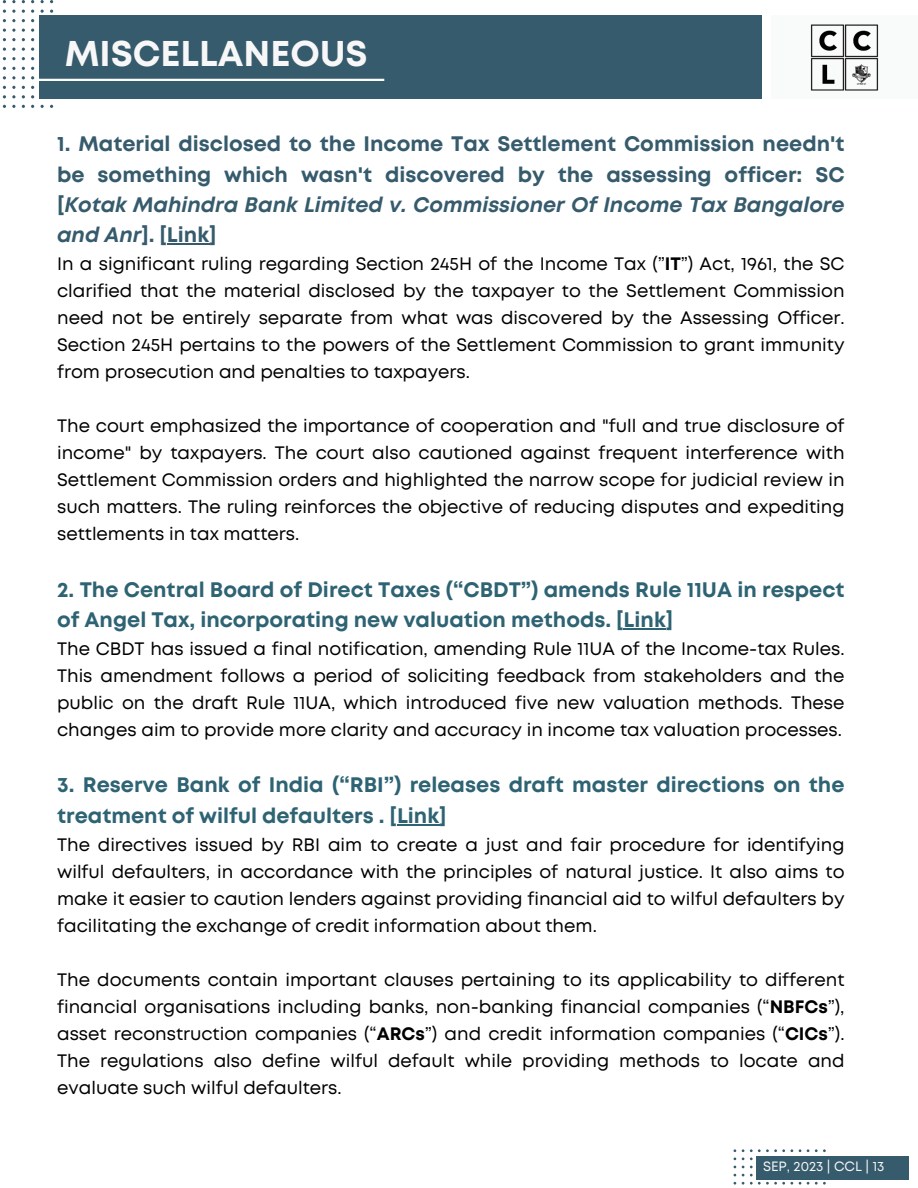
<style>
.page{position:relative;width:918px;height:1188px;background:#fff}
.page>*{position:absolute;margin:0;border:0;box-sizing:border-box;transform-origin:0 0}
.t1{font:700 35.7px "Mont";color:#f7f7f7}
.t2{font:700 21px/30.3px "Mont";color:#2e6374}
.t3{font:700 21px/30.3px "Mont";color:#365b6d;text-align:justify}
.t4{font:18px/27px "Mont";color:#000;text-align:justify}
.t5{font:13.5px "Mont";color:#f7f7f7}
.s1{font-style:italic}
.s2{font-weight:700}
</style>
<div class="page">
<svg style="left:2px;top:0;width:51px;height:108px"></svg>
<div style="left:39px;top:15px;width:722px;height:84px;background:#365b6d"></div>
<hr style="left:39px;top:79px;width:345px;height:2px;background:#fff">
<svg style="left:734px;top:1149px;width:92px;height:36px"></svg>
<div style="left:756px;top:1157px;width:153px;height:23px;background:#365b6d"></div>
<hr style="left:167px;top:243px;width:42px;height:2px;background:#365b6d">
<hr style="left:624px;top:628px;width:42px;height:1px;background:#2e6374">
<hr style="left:397px;top:824px;width:42px;height:1px;background:#2e6374">
<div style="left:771px;top:15px;width:146px;height:84px;background:#f9fafa"></div>
<img style="left:810px;top:24px;width:69px;height:67px">
<p class="t1" style="left:65px;top:40px;width:305px">MISCELLANEOUS</p>
<p class="t3" style="left:57px;top:130px;width:789px">1. Material disclosed to the Income Tax Settlement Commission needn't be something which wasn't discovered by the assessing officer: SC [<span class="s1">Kotak Mahindra Bank Limited v. Commissioner Of Income Tax Bangalore and Anr</span>]. [Link]</p>
<p class="t4" style="left:57px;top:252px;width:789px">In a significant ruling regarding Section 245H of the Income Tax (”<span class="s2">IT</span>”) Act, 1961, the SC clarified that the material disclosed by the taxpayer to the Settlement Commission need not be entirely separate from what was discovered by the Assessing Officer.<br>Section 245H pertains to the powers of the Settlement Commission to grant immunity from prosecution and penalties to taxpayers.</p>
<p class="t4" style="left:57px;top:414px;width:789px">The court emphasized the importance of cooperation and "full and true disclosure of income" by taxpayers. The court also cautioned against frequent interference with Settlement Commission orders and highlighted the narrow scope for judicial review in such matters. The ruling reinforces the objective of reducing disputes and expediting settlements in tax matters.</p>
<p class="t2" style="left:57px;top:576px;width:789px">2. The Central Board of Direct Taxes (“CBDT”) amends Rule 11UA in respect of Angel Tax, incorporating new valuation methods. [Link]</p>
<p class="t4" style="left:57px;top:637px;width:789px">The CBDT has issued a final notification, amending Rule 11UA of the Income-tax Rules.<br>This amendment follows a period of soliciting feedback from stakeholders and the public on the draft Rule 11UA, which introduced five new valuation methods. These changes aim to provide more clarity and accuracy in income tax valuation processes.</p>
<p class="t2" style="left:57px;top:772px;width:789px">3. Reserve Bank of India (“RBI”) releases draft master directions on the treatment of wilful defaulters . [Link]</p>
<p class="t4" style="left:57px;top:833px;width:789px">The directives issued by RBI aim to create a just and fair procedure for identifying wilful defaulters, in accordance with the principles of natural justice. It also aims to make it easier to caution lenders against providing financial aid to wilful defaulters by facilitating the exchange of credit information about them.</p>
<p class="t4" style="left:57px;top:968px;width:789px">The documents contain important clauses pertaining to its applicability to different financial organisations including banks, non-banking financial companies (“<span class="s2">NBFCs</span>”), asset reconstruction companies (“<span class="s2">ARCs</span>”) and credit information companies (“<span class="s2">CICs</span>”).<br>The regulations also define wilful default while providing methods to locate and evaluate such wilful defaulters.</p>
<p class="t5" style="left:763px;top:1161px;width:123px">SEP, 2023 | CCL | 13</p>
</div>
